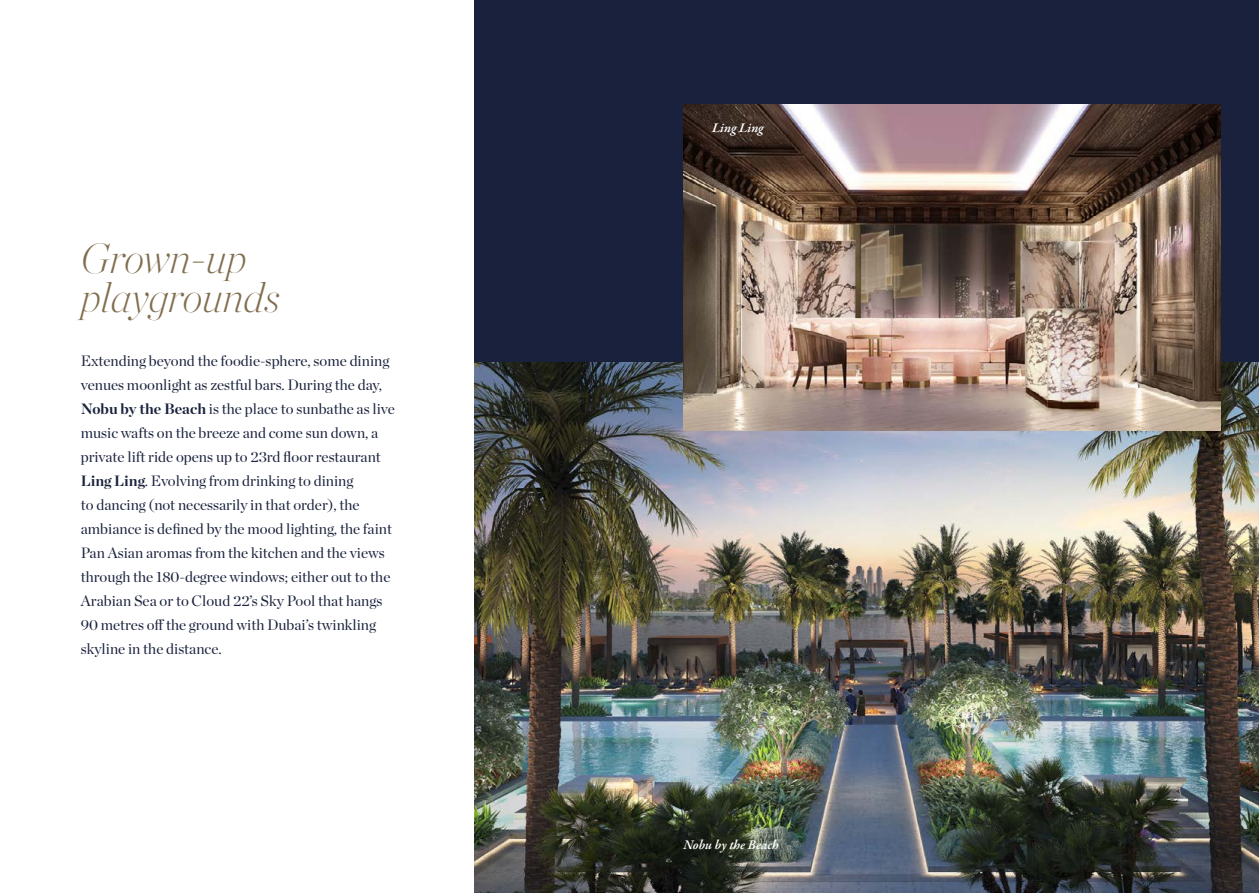
<style>
.page{position:relative;width:1259px;height:893px;background:#fff}
.page>*{position:absolute;margin:0;border:0;box-sizing:border-box;transform-origin:0 0}
.t1{font:italic 42px/39px "Chronicle Hairline";color:#806e4e}
.t2{font:15px/24px "Chronicle Display";color:#19213c}
.t3{font:italic 600 13.5px "Garamond Premr Pro";letter-spacing:-.005em;color:#fff}
.s1{font-weight:700}
</style>
<div class="page">
<div style="left:475px;top:0;width:784px;height:893px;background:#19213c"></div>
<img style="left:475px;top:362px;width:784px;height:531px">
<img style="left:683px;top:104px;width:537px;height:327px">
<h1 class="t1" style="left:81px;top:235px;width:201px">Grown-up playgrounds</h1>
<p class="t2" style="left:81px;top:348px;width:315px">Extending beyond the foodie-sphere, some dining venues moonlight as zestful bars. During the day, <span class="s1">Nobu by the Beach</span> is the place to sunbathe as live music wafts on the breeze and come sun down, a private lift ride opens up to 23rd floor restaurant <span class="s1">Ling Ling</span>. Evolving from drinking to dining<br>to dancing (not necessarily in that order), the ambiance is defined by the mood lighting, the faint Pan Asian aromas from the kitchen and the views through the 180-degree windows; either out to the Arabian Sea or to Cloud 22’s Sky Pool that hangs 90 metres off the ground with Dubai’s twinkling skyline in the distance.</p>
<p class="t3" style="left:712px;top:119px;width:53px">Ling Ling</p>
<p class="t3" style="left:683px;top:836px;width:97px">Nobu by the Beach</p>
</div>
